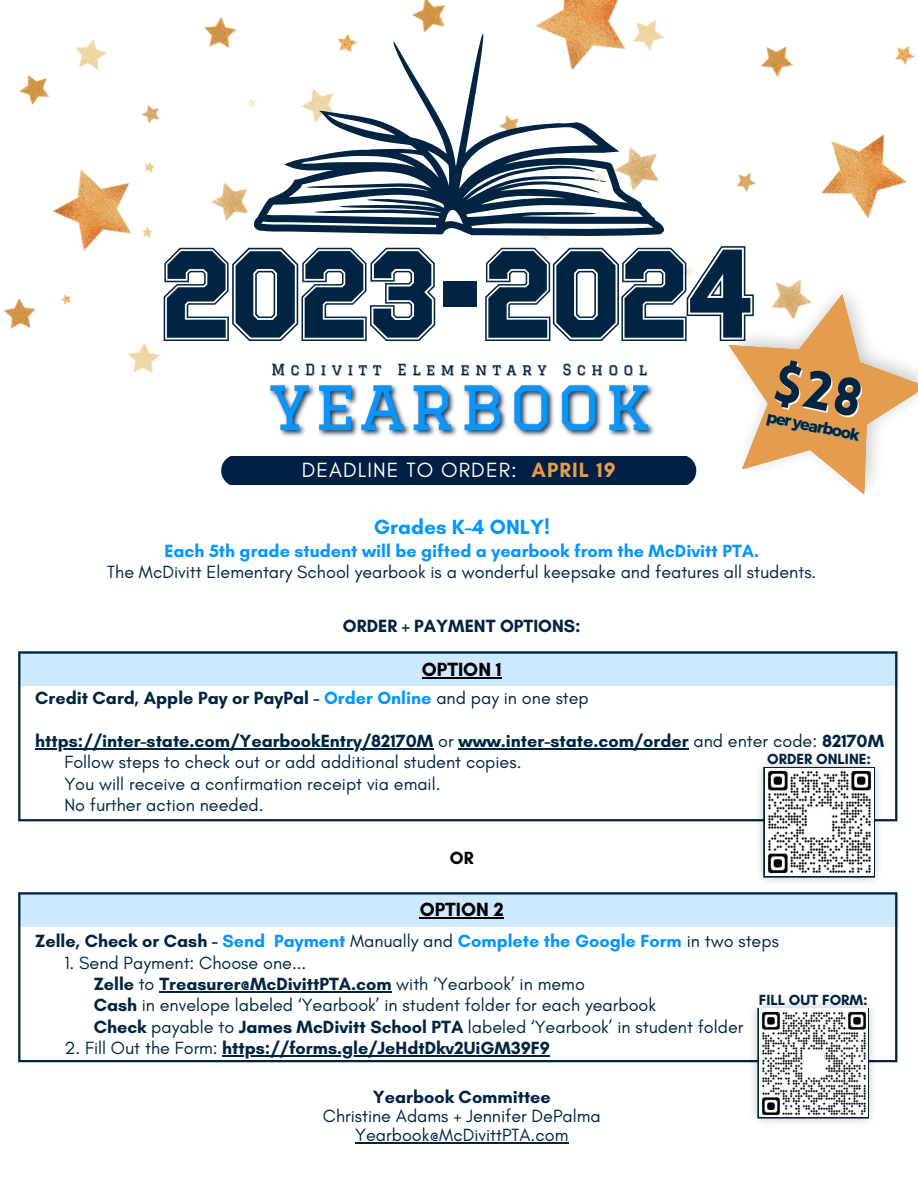
<style>
.page{position:relative;width:918px;height:1188px;background:#fff}
.page>*{position:absolute;margin:0;border:0;box-sizing:border-box;transform-origin:0 0}
.t1{font:21px "Glacial Indifference";letter-spacing:.05em;color:#fff}
.t2{font:700 21px "Glacial Indifference";color:#0795ff}
.t3{font:700 19.5px "Glacial Indifference";color:#000}
.t4{font:18px/21.3px "Glacial Indifference";color:#002442}
.t5{font:700 18px "Glacial Indifference";color:#002442}
.t6{font:700 18px "Glacial Indifference";color:#0795ff}
.t7{font:700 18px "Glacial Indifference";color:#000}
.t8{font:700 15.75px "Montserrat";color:#002442}
.t9{font:15px "Graduate";letter-spacing:.355em;color:#002442}
.t10{font:700 15px "Glacial Indifference";color:#002442}
.s1{font-weight:700;color:#e49c4e}
.s2{color:#0795ff}
.s3{font-weight:400}
.s4{font-weight:700}
.s5{color:#002442}
.s6{font-weight:400;color:#002442}
</style>
<div class="page">
<svg style="left:336px;top:34px;width:178px;height:202px"></svg>
<img style="left:514px;top:0;width:401px;height:242px">
<img style="left:19px;top:0;width:423px;height:231px">
<svg style="left:18px;top:651px;width:879px;height:170px"></svg>
<svg style="left:18px;top:892px;width:879px;height:170px"></svg>
<hr style="left:422px;top:677px;width:80px;height:1px;background:#000">
<hr style="left:35px;top:748px;width:398px;height:1px;background:#002442">
<hr style="left:459px;top:748px;width:230px;height:1px;background:#002442">
<hr style="left:420px;top:917px;width:84px;height:1px;background:#000">
<hr style="left:159px;top:991px;width:233px;height:1px;background:#002442">
<hr style="left:222px;top:1055px;width:328px;height:1px;background:#002442">
<hr style="left:355px;top:1142px;width:213px;height:1px;background:#002442">
<img style="left:270px;top:384px;width:384px;height:53px">
<svg style="left:729px;top:279px;width:189px;height:216px"></svg>
<div style="left:223px;top:457px;width:473px;height:28px;background:#011e44"></div>
<div style="left:443px;top:282px;width:34px;height:25px;background:#002442"></div>
<svg style="left:232px;top:248px;width:203px;height:93px"></svg>
<svg style="left:485px;top:246px;width:269px;height:95px"></svg>
<img style="left:3px;top:123px;width:229px;height:355px">
<img style="left:753px;top:756px;width:133px;height:126px">
<img style="left:765px;top:769px;width:108px;height:106px">
<div style="left:807px;top:808px;width:24px;height:28px;background:#fff;border-radius:3px"></div>
<img style="left:747px;top:996px;width:133px;height:127px">
<img style="left:759px;top:1009px;width:108px;height:108px">
<div style="left:804px;top:1052px;width:20px;height:24px;background:#fff;border-radius:3px"></div>
<div style="left:774px;top:360px;width:90px;height:59px;background:#e49c4e"></div>
<p class="t9" style="left:271px;top:361px;width:377px">McDivitt Elementary School</p>
<p class="t1" style="left:302px;top:457px;width:316px">DEADLINE TO ORDER: <span class="s1">APRIL 19</span></p>
<p class="t8" style="left:769px;top:406px;width:96px;rotate:12deg">per yearbook</p>
<p class="t2" style="left:374px;top:515px;width:178px">Grades K-4 ONLY!</p>
<p class="t6" style="left:164px;top:540px;width:596px">Each 5th grade student will be gifted a yearbook from the McDivitt PTA.</p>
<p class="t4" style="left:107px;top:561px;width:711px">The McDivitt Elementary School yearbook is a wonderful keepsake and features all students.</p>
<p class="t5" style="left:343px;top:615px;width:239px">ORDER + PAYMENT OPTIONS:</p>
<p class="t3" style="left:422px;top:658px;width:81px">OPTION 1</p>
<p class="t5" style="left:35px;top:687px;width:555px">Credit Card, Apple Pay or PayPal - <span class="s2">Order Online</span> <span class="s3">and pay in one step</span></p>
<p class="t4" style="left:64px;top:730px;width:821px;text-indent:-29px"><span class="s4">https://inter-state.com/YearbookEntry/82170M</span> or <span class="s4">www.inter-state.com/order</span> and enter code: <span class="s4">82170M </span>Follow steps to check out or add additional student copies.<br>You will receive a confirmation receipt via email.<br>No further action needed.</p>
<p class="t7" style="left:450px;top:847px;width:25px">OR</p>
<p class="t3" style="left:420px;top:897px;width:86px">OPTION 2</p>
<p class="t6" style="left:35px;top:930px;width:745px"><span class="s5">Zelle, Check or Cash -</span> Send Payment <span class="s6">Manually and</span> Complete the Google Form <span class="s6">in two steps</span></p>
<p class="t4" style="left:94px;top:952px;width:651px;text-indent:-29px">1. Send Payment: Choose one...<br><span class="s4">Zelle</span> to <span class="s4">Treasurer@McDivittPTA.com</span> with ‘Yearbook’ in memo<br><span class="s4">Cash</span> in envelope labeled ‘Yearbook’ in student folder for each yearbook<br><span class="s4">Check</span> payable to <span class="s4">James McDivitt School PTA</span> labeled ‘Yearbook’ in student folder</p>
<p class="t5" style="left:64px;top:1037px;width:487px"><span class="s3">2. Fill Out the Form:</span> https://forms.gle/JeHdtDkv2UiGM39F9</p>
<p class="t5" style="left:373px;top:1086px;width:180px">Yearbook Committee</p>
<p class="t4" style="left:323px;top:1106px;width:279px;line-height:19.2px;text-align:center">Christine Adams + Jennifer DePalma<br>Yearbook@McDivittPTA.com</p>
<p class="t10" style="left:767px;top:749px;width:105px">ORDER ONLINE:</p>
<p class="t10" style="left:759px;top:990px;width:110px">FILL OUT FORM:</p>
</div>
